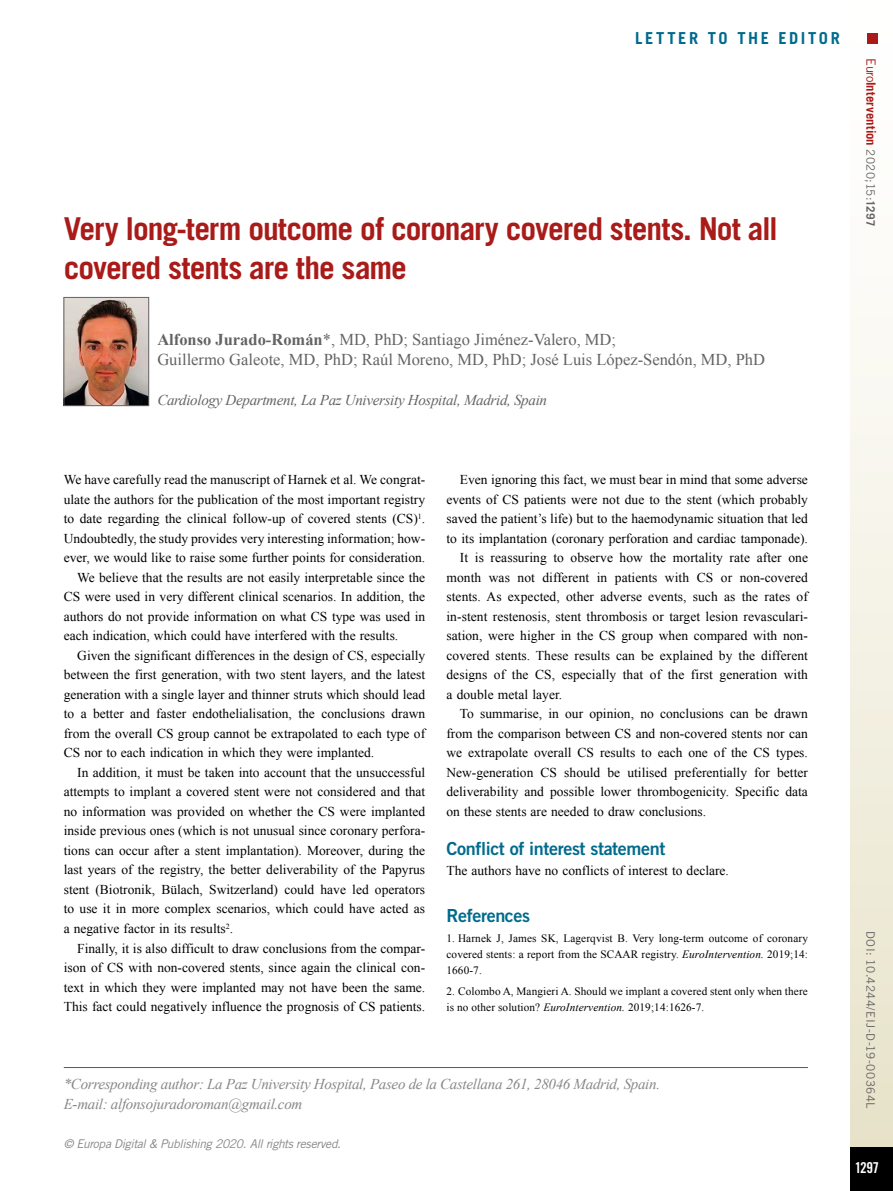
<style>
.page{position:relative;width:893px;height:1191px;background:#fff}
.page>*{position:absolute;margin:0;border:0;box-sizing:border-box;transform-origin:0 0}
.t1{font:700 31.5px/39px "Trade Gothic LT Std";letter-spacing:-.035em;color:#a91b18}
.t2{font:18px "Trade Gothic LT Std Bd 2";letter-spacing:-.02em;color:#006b8d}
.t3{font:16.5px/19.5px "Times New Roman";color:#646363}
.t4{font:700 16.5px "Trade Gothic LT Std";letter-spacing:.16em;color:#006b8d}
.t5{font:italic 15px/19.5px "Times New Roman";letter-spacing:-.02em;color:#878787}
.t6{font:italic 15px "Times New Roman";letter-spacing:-.02em;color:#646363}
.t7{font:15px "Trade Gothic LT Std Bd Cn 20";color:#fff}
.t8{font:13.5px "Times New Roman";color:#000}
.t9{font:700 12.75px "Trade Gothic LT Std";letter-spacing:.005em;color:#a91b18}
.t10{font:italic 12px "Trade Gothic LT Std";letter-spacing:-.03em;color:#878787}
.t11{font:11.7px "Trade Gothic LT Std";letter-spacing:.03em;color:#646363}
.t12{font:11.25px/16px "Times New Roman";letter-spacing:.01em;color:#000;text-align:justify}
.s1{font-weight:700}
.s2{font-weight:400}
.s3{font-weight:400;font-size:11.7px;color:#646363}
.s4{font-size:11.7px;color:#646363}
.s5{font-style:italic}
</style>
<div class="page">
<div style="left:850px;top:0;width:43px;height:1191px;background:linear-gradient(to bottom,#fff,#e7e2c9)"></div>
<div style="left:850px;top:1147px;width:43px;height:44px;background:#000"></div>
<div style="left:867px;top:34px;width:11px;height:10px;background:#a91b18"></div>
<hr style="left:64px;top:1067px;width:744px;height:1px;background:#575756">
<img style="left:66px;top:299px;width:81px;height:105px">
<div style="left:64px;top:297px;width:85px;height:109px;border:1px solid #646363"></div>
<p class="t4" style="left:635px;top:28px;width:206px">LETTER TO THE EDITOR</p>
<h1 class="t1" style="left:64px;top:208px;width:716px">Very long-term outcome of coronary covered stents. Not all covered stents are the same</h1>
<p class="t3" style="left:157px;top:329px;width:609px"><span class="s1">Alfonso Jurado-Román</span>*, MD, PhD; Santiago Jiménez-Valero, MD;<br>Guillermo Galeote, MD, PhD; Raúl Moreno, MD, PhD; José Luis López-Sendón, MD, PhD</p>
<p class="t6" style="left:157px;top:390px;width:391px">Cardiology Department, La Paz University Hospital, Madrid, Spain</p>
<p class="t9" style="left:879px;top:58px;width:170px;rotate:90deg"><span class="s2">Euro</span>Intervention <span class="s3">2020;15:</span><span class="s4">1297</span></p>
<p class="t8" style="left:64px;top:471px;width:363px">We have carefully read the manuscript of Harnek et al. We congrat-</p>
<p class="t8" style="left:64px;top:490px;width:363px">ulate the authors for the publication of the most important registry</p>
<p class="t8" style="left:64px;top:510px;width:363px">to date regarding the clinical follow-up of covered stents (CS)<sup>1</sup>.</p>
<p class="t8" style="left:64px;top:529px;width:363px">Undoubtedly, the study provides very interesting information; how-</p>
<p class="t8" style="left:64px;top:549px;width:363px">ever, we would like to raise some further points for consideration.</p>
<p class="t8" style="left:77px;top:568px;width:349px">We believe that the results are not easily interpretable since the</p>
<p class="t8" style="left:64px;top:588px;width:363px">CS were used in very different clinical scenarios. In addition, the</p>
<p class="t8" style="left:64px;top:607px;width:363px">authors do not provide information on what CS type was used in</p>
<p class="t8" style="left:64px;top:627px;width:336px">each indication, which could have interfered with the results.</p>
<p class="t8" style="left:77px;top:646px;width:349px">Given the significant differences in the design of CS, especially</p>
<p class="t8" style="left:64px;top:666px;width:363px">between the first generation, with two stent layers, and the latest</p>
<p class="t8" style="left:64px;top:685px;width:363px">generation with a single layer and thinner struts which should lead</p>
<p class="t8" style="left:64px;top:705px;width:363px">to a better and faster endothelialisation, the conclusions drawn</p>
<p class="t8" style="left:64px;top:724px;width:363px">from the overall CS group cannot be extrapolated to each type of</p>
<p class="t8" style="left:64px;top:744px;width:312px">CS nor to each indication in which they were implanted.</p>
<p class="t8" style="left:77px;top:763px;width:349px">In addition, it must be taken into account that the unsuccessful</p>
<p class="t8" style="left:64px;top:783px;width:363px">attempts to implant a covered stent were not considered and that</p>
<p class="t8" style="left:64px;top:802px;width:363px">no information was provided on whether the CS were implanted</p>
<p class="t8" style="left:64px;top:822px;width:363px">inside previous ones (which is not unusual since coronary perfora-</p>
<p class="t8" style="left:64px;top:841px;width:363px">tions can occur after a stent implantation). Moreover, during the</p>
<p class="t8" style="left:64px;top:861px;width:363px">last years of the registry, the better deliverability of the Papyrus</p>
<p class="t8" style="left:64px;top:880px;width:363px">stent (Biotronik, Bülach, Switzerland) could have led operators</p>
<p class="t8" style="left:64px;top:900px;width:363px">to use it in more complex scenarios, which could have acted as</p>
<p class="t8" style="left:64px;top:919px;width:171px">a negative factor in its results<sup>2</sup>.</p>
<p class="t8" style="left:77px;top:939px;width:349px">Finally, it is also difficult to draw conclusions from the compar-</p>
<p class="t8" style="left:64px;top:958px;width:363px">ison of CS with non-covered stents, since again the clinical con-</p>
<p class="t8" style="left:64px;top:978px;width:363px">text in which they were implanted may not have been the same.</p>
<p class="t8" style="left:64px;top:997px;width:363px">This fact could negatively influence the prognosis of CS patients.</p>
<p class="t8" style="left:460px;top:471px;width:349px">Even ignoring this fact, we must bear in mind that some adverse</p>
<p class="t8" style="left:446px;top:490px;width:363px">events of CS patients were not due to the stent (which probably</p>
<p class="t8" style="left:446px;top:510px;width:363px">saved the patient’s life) but to the haemodynamic situation that led</p>
<p class="t8" style="left:446px;top:529px;width:363px">to its implantation (coronary perforation and cardiac tamponade).</p>
<p class="t8" style="left:460px;top:549px;width:349px">It is reassuring to observe how the mortality rate after one</p>
<p class="t8" style="left:446px;top:568px;width:363px">month was not different in patients with CS or non-covered</p>
<p class="t8" style="left:446px;top:588px;width:363px">stents. As expected, other adverse events, such as the rates of</p>
<p class="t8" style="left:446px;top:607px;width:363px">in-stent restenosis, stent thrombosis or target lesion revasculari-</p>
<p class="t8" style="left:446px;top:627px;width:363px">sation, were higher in the CS group when compared with non-</p>
<p class="t8" style="left:446px;top:646px;width:363px">covered stents. These results can be explained by the different</p>
<p class="t8" style="left:446px;top:666px;width:363px">designs of the CS, especially that of the first generation with</p>
<p class="t8" style="left:446px;top:685px;width:117px">a double metal layer.</p>
<p class="t8" style="left:460px;top:705px;width:349px">To summarise, in our opinion, no conclusions can be drawn</p>
<p class="t8" style="left:446px;top:724px;width:363px">from the comparison between CS and non-covered stents nor can</p>
<p class="t8" style="left:446px;top:744px;width:363px">we extrapolate overall CS results to each one of the CS types.</p>
<p class="t8" style="left:446px;top:763px;width:363px">New-generation CS should be utilised preferentially for better</p>
<p class="t8" style="left:446px;top:783px;width:363px">deliverability and possible lower thrombogenicity. Specific data</p>
<p class="t8" style="left:446px;top:802px;width:261px">on these stents are needed to draw conclusions.</p>
<h2 class="t2" style="left:446px;top:837px;width:220px">Conflict of interest statement</h2>
<p class="t8" style="left:446px;top:861px;width:284px">The authors have no conflicts of interest to declare.</p>
<h2 class="t2" style="left:446px;top:904px;width:85px">References</h2>
<p class="t12" style="left:446px;top:930px;width:363px">1. Harnek J, James SK, Lagerqvist B. Very long-term outcome of coronary covered stents: a report from the SCAAR registry. <span class="s5">EuroIntervention.</span> 2019;14:<br>1660-7.</p>
<p class="t12" style="left:446px;top:982px;width:363px">2. Colombo A, Mangieri A. Should we implant a covered stent only when there is no other solution? <span class="s5">EuroIntervention.</span> 2019;14:1626-7.</p>
<p class="t5" style="left:64px;top:1074px;width:598px">*Corresponding author: La Paz University Hospital, Paseo de la Castellana 261, 28046 Madrid, Spain.<br>E-mail: alfonsojuradoroman@gmail.com</p>
<p class="t10" style="left:64px;top:1137px;width:279px">© Europa Digital &amp; Publishing 2020. All rights reserved.</p>
<p class="t11" style="left:878px;top:931px;width:179px;rotate:90deg">DOI: 10.4244/EIJ-D-19-00364L</p>
<p class="t7" style="left:855px;top:1158px;width:26px">1297</p>
</div>
